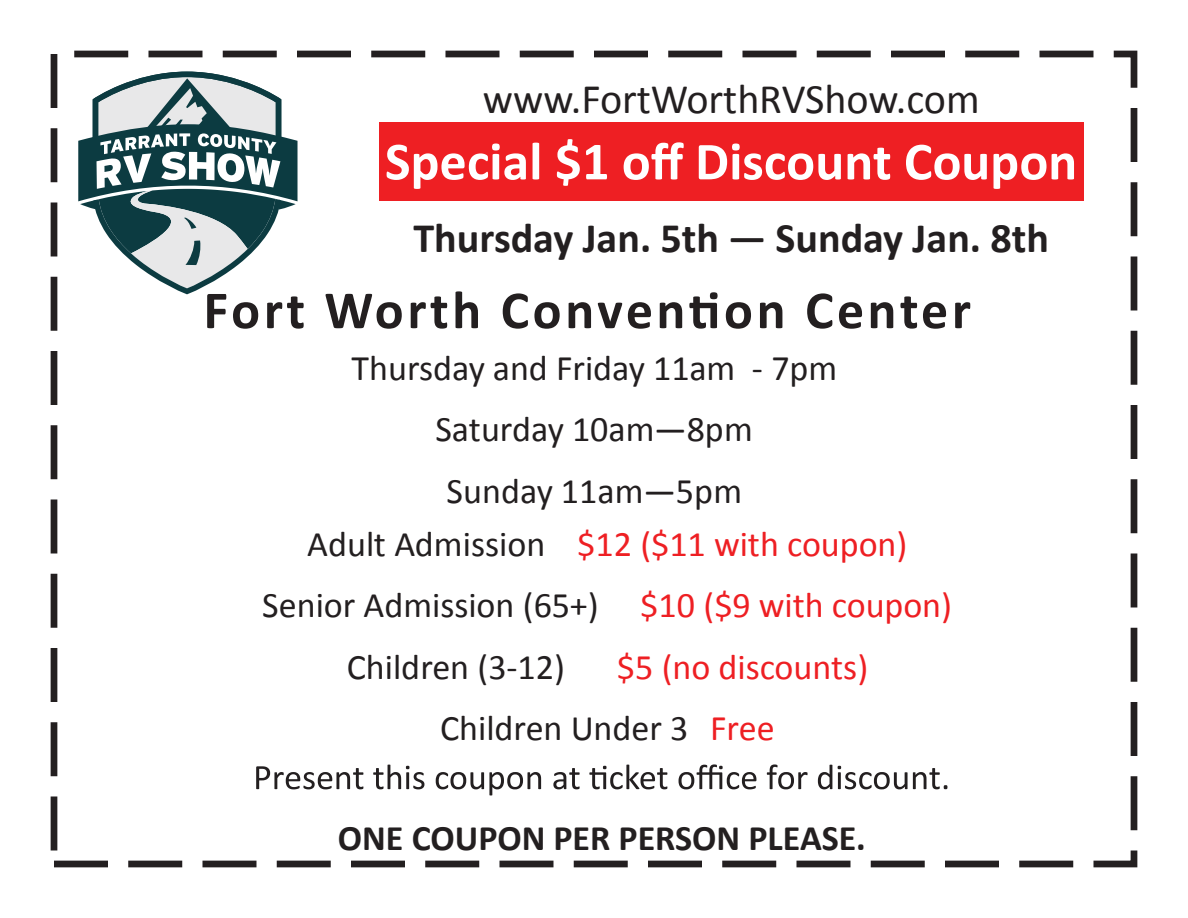
<style>
.page{position:relative;width:1188px;height:918px;background:#fff}
.page>*{position:absolute;margin:0;border:0;box-sizing:border-box;transform-origin:0 0}
.t1{font:700 54px "Calibri";color:#fff}
.t2{font:700 54px "Calibri";letter-spacing:.06em;color:#231f20}
.t3{font:700 42.15px "Calibri";color:#231f20}
.t4{font:42.15px "Calibri";letter-spacing:-.005em;color:#231f20}
.t5{font:36px/61.3px "Calibri";color:#231f20;text-align:center}
.t6{font:36px/61.2px "Calibri";color:#ee1f23}
.t7{font:700 36px "Calibri";color:#231f20}
.s1{color:#231f20}
.s2{color:#ee1f23}
</style>
<div class="page">
<div style="left:51px;top:51px;width:1086px;height:816px;border:7px dashed #231f20"></div>
<div style="left:379px;top:123px;width:705px;height:78px;background:#ee1f23"></div>
<svg style="left:256px;top:764px;width:691px;height:31px"></svg>
<svg style="left:78px;top:72px;width:220px;height:222px"></svg>
<p class="t4" style="left:483px;top:73px;width:498px">www.FortWorthRVShow.com</p>
<h1 class="t1" style="left:385px;top:123px;width:694px">Special $1 off Discount Coupon</h1>
<p class="t3" style="left:413px;top:209px;width:637px">Thursday Jan. 5th — Sunday Jan. 8th</p>
<h1 class="t2" style="left:203px;top:272px;width:769px">Fort Worth Convention Center</h1>
<p class="t5" style="left:351px;top:336px;width:487px">Thursday and Friday 11am - 7pm<br>Saturday 10am—8pm<br>Sunday 11am—5pm</p>
<p class="t6" style="left:307px;top:512px;width:602px"><span class="s1">Adult Admission</span> $12 ($11 with coupon)</p>
<p class="t5" style="left:262px;top:573px;width:692px">Senior Admission (65+) <span class="s2">$10 ($9 with coupon)</span></p>
<p class="t5" style="left:347px;top:635px;width:220px">Children (3-12)</p>
<p class="t6" style="left:440px;top:635px;width:430px;text-indent:177px">$5 (no discounts)<br><span class="s1">Children Under 3</span> Free</p>
<p class="t7" style="left:338px;top:813px;width:529px">ONE COUPON PER PERSON PLEASE.</p>
</div>
